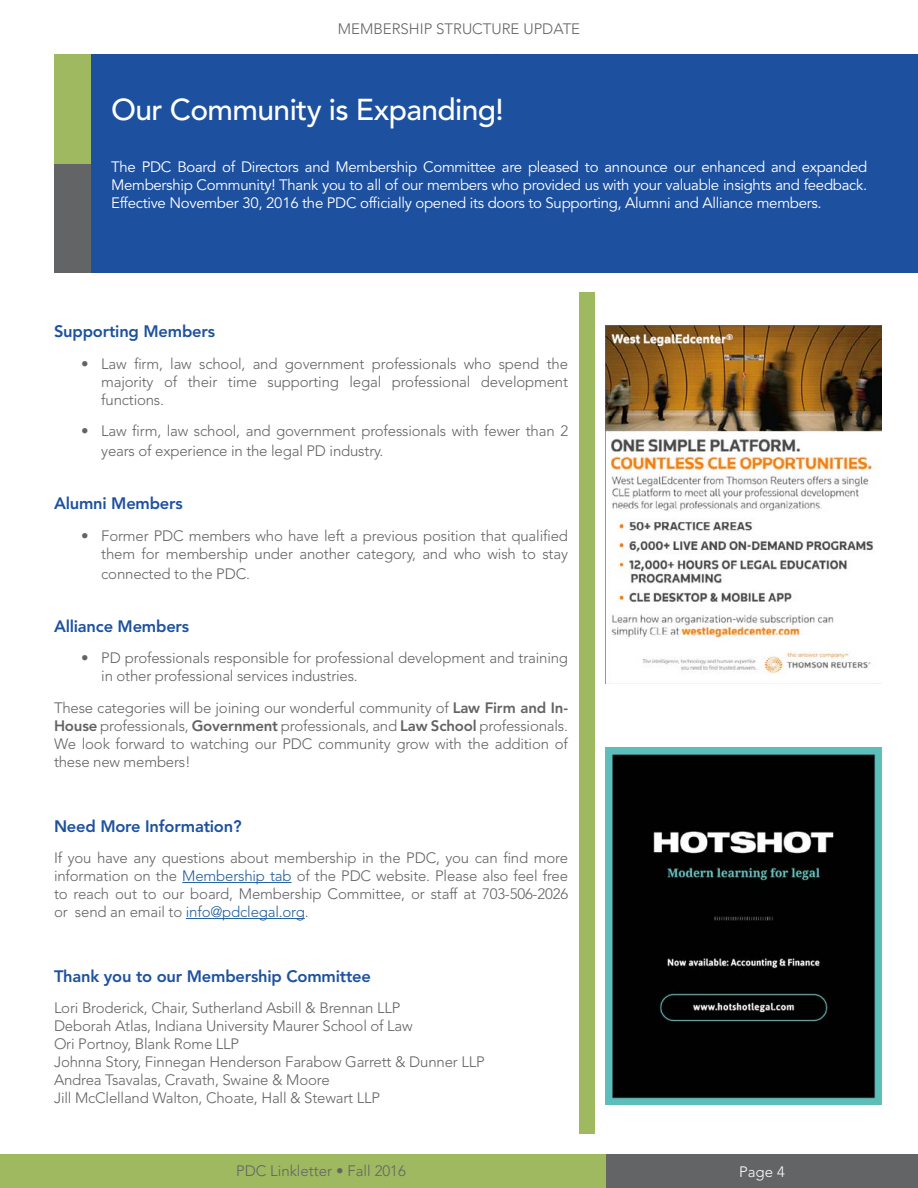
<style>
.page{position:relative;width:918px;height:1188px;background:#fff}
.page>*{position:absolute;margin:0;border:0;box-sizing:border-box;transform-origin:0 0}
.t1{font:500 30px "Avenir LT Std";letter-spacing:-.02em;color:#fff}
.t2{font:800 16.5px "Avenir LT Std";letter-spacing:-.01em;color:#1d519f}
.t3{font:300 15px/18px "Avenir LT Std";letter-spacing:-.01em;color:#626365;text-align:justify}
.t4{font:15px/18px "Avenir LT Std";letter-spacing:-.02em;color:#fff;text-align:justify}
.t5{font:300 15px "Avenir LT Std";color:#636466}
.t6{font:300 15px "Avenir LT Std";color:#fff}
.s1{font-weight:800}
.s2{color:#215e9e}
</style>
<div class="page">
<div style="left:0;top:1155px;width:918px;height:33px;background:#9eb95f"></div>
<div style="left:606px;top:1155px;width:312px;height:33px;background:#636466"></div>
<hr style="left:182px;top:882px;width:110px;height:1px;background:#215e9e">
<hr style="left:186px;top:918px;width:119px;height:1px;background:#215e9e">
<img style="left:605px;top:326px;width:276px;height:357px">
<div style="left:54px;top:54px;width:864px;height:219px;background:#1d51a0"></div>
<div style="left:54px;top:163px;width:37px;height:110px;background:#636466"></div>
<div style="left:54px;top:54px;width:37px;height:109px;background:#9eb95f"></div>
<img style="left:605px;top:747px;width:276px;height:358px">
<div style="left:579px;top:293px;width:15px;height:841px;background:#9eb95f"></div>
<p class="t5" style="left:338px;top:20px;width:244px">MEMBERSHIP STRUCTURE UPDATE</p>
<p class="t1" style="left:111px;top:92px;width:394px">Our Community is Expanding!</p>
<p class="t4" style="left:111px;top:158px;width:758px">The PDC Board of Directors and Membership Committee are pleased to announce our enhanced and expanded Membership Community! Thank you to all of our members who provided us with your valuable insights and feedback.<br>Effective November 30, 2016 the PDC officially opened its doors to Supporting, Alumni and Alliance members.</p>
<p class="t2" style="left:54px;top:322px;width:163px">Supporting Members</p>
<p class="t3" style="left:101px;top:355px;width:468px;text-indent:-20px">• Law firm, law school, and government professionals who spend the majority of their time supporting legal professional development functions.</p>
<p class="t3" style="left:101px;top:421px;width:468px;line-height:19.8px;text-indent:-20px">• Law firm, law school, and government professionals with fewer than 2 years of experience in the legal PD industry.</p>
<p class="t2" style="left:54px;top:494px;width:130px">Alumni Members</p>
<p class="t3" style="left:81px;top:527px;width:489px;text-align:right">• Former PDC members who have left a previous position that qualified them for membership under another category, and who wish to stay</p>
<p class="t3" style="left:101px;top:565px;width:150px">connected to the PDC.</p>
<p class="t2" style="left:54px;top:616px;width:137px">Alliance Members</p>
<p class="t3" style="left:101px;top:649px;width:468px;text-indent:-20px">• PD professionals responsible for professional development and training in other professional services industries.</p>
<p class="t3" style="left:54px;top:699px;width:516px">These categories will be joining our wonderful community of <span class="s1">Law Firm and In-House</span> professionals, <span class="s1">Government</span> professionals, and <span class="s1">Law School</span> professionals.<br>We look forward to watching our PDC community grow with the addition of these new members!</p>
<p class="t2" style="left:54px;top:816px;width:189px">Need More Information?</p>
<p class="t3" style="left:54px;top:849px;width:516px">If you have any questions about membership in the PDC, you can find more information on the <span class="s2">Membership tab</span> of the PDC website. Please also feel free to reach out to our board, Membership Committee, or staff at 703-506-2026 or send an email to <span class="s2">info@pdclegal.org</span>.</p>
<p class="t2" style="left:54px;top:966px;width:318px">Thank you to our Membership Committee</p>
<p class="t3" style="left:54px;top:999px;width:348px">Lori Broderick, Chair, Sutherland Asbill &amp; Brennan LLP</p>
<p class="t3" style="left:54px;top:1017px;width:360px">Deborah Atlas, Indiana University Maurer School of Law</p>
<p class="t3" style="left:54px;top:1035px;width:187px">Ori Portnoy, Blank Rome LLP</p>
<p class="t3" style="left:54px;top:1053px;width:432px">Johnna Story, Finnegan Henderson Farabow Garrett &amp; Dunner LLP</p>
<p class="t3" style="left:54px;top:1071px;width:277px">Andrea Tsavalas, Cravath, Swaine &amp; Moore</p>
<p class="t3" style="left:54px;top:1089px;width:328px">Jill McClelland Walton, Choate, Hall &amp; Stewart LLP</p>
<p class="t5" style="left:236px;top:1162px;width:171px">PDC Linkletter • Fall 2016</p>
<p class="t6" style="left:739px;top:1163px;width:47px">Page 4</p>
</div>
